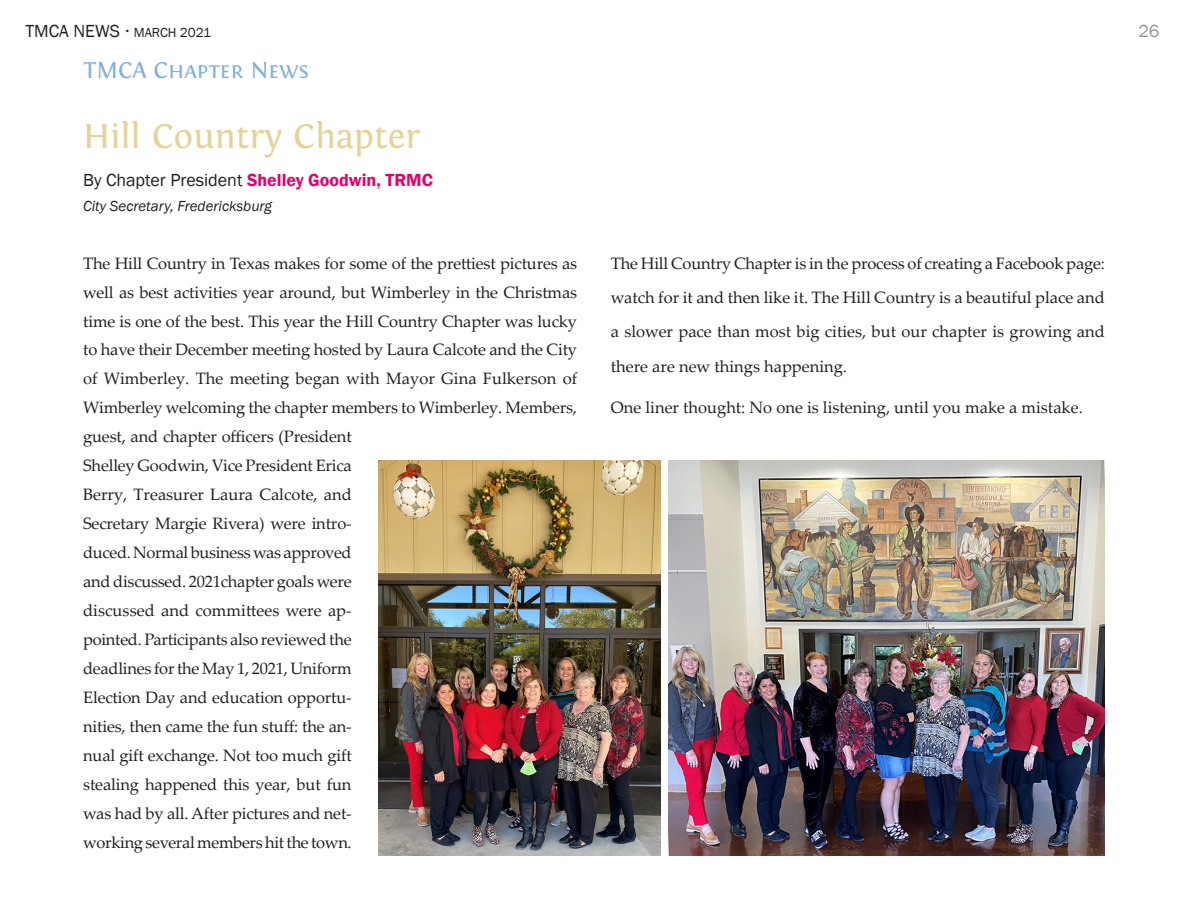
<style>
.page{position:relative;width:1188px;height:918px;background:#fff}
.page>*{position:absolute;margin:0;border:0;box-sizing:border-box;transform-origin:0 0}
.Title2009_Chapter_Ne{font:36px "Fontin";color:#e5d394}
.Title2009_-_Header{font:24px "Fontin Small Caps";color:#80b3d9}
.Byline{font:600 18px "Franklin Gothic";color:#e60066}
.t1{font:18px "Franklin Gothic";color:#939598}
.ArticleText{font:16.5px/29px "Palatino Linotype";letter-spacing:-.01em;color:#231f20}
.Byline-2{font:italic 15px "Franklin Gothic";color:#231f20}
.t2{font:13.5px "Franklin Gothic";color:#231f20}
.s1{font-size:18px}
.s2{font-weight:400;color:#231f20}
</style>
<div class="page">
<img style="left:669px;top:461px;width:436px;height:394px">
<img style="left:379px;top:461px;width:281px;height:394px">
<p class="t2" style="left:25px;top:24px;width:187px"><span class="s1">TMCA NEWS</span> <sup>•</sup> MARCH 2021</p>
<p class="t1" style="left:1138px;top:20px;width:23px">26</p>
<p class="Title2009_-_Header" style="left:83px;top:57px;width:227px">TMCA Chapter News</p>
<p class="Title2009_Chapter_Ne" style="left:83px;top:116px;width:338px">Hill Country Chapter</p>
<p class="Byline" style="left:83px;top:169px;width:351px"><span class="s2">By Chapter President</span> Shelley Goodwin, TRMC</p>
<p class="Byline-2" style="left:83px;top:196px;width:190px">City Secretary, Fredericksburg</p>
<p class="ArticleText" style="left:83px;top:248px;width:496px">The Hill Country in Texas makes for some of the prettiest pictures as well as best activities year around, but Wimberley in the Christmas time is one of the best. This year the Hill Country Chapter was lucky to have their December meeting hosted by Laura Calcote and the City of Wimberley. The meeting began with Mayor Gina Fulkerson of Wimberley welcoming the chapter members to Wimberley. Members, guest, and chapter officers (President<br>Shelley Goodwin, Vice President Erica<br>Berry, Treasurer Laura Calcote, and<br>Secretary Margie Rivera) were intro-<br>duced. Normal business was approved<br>and discussed. 2021chapter goals were<br>discussed and committees were ap-<br>pointed. Participants also reviewed the<br>deadlines for the May 1, 2021, Uniform<br>Election Day and education opportu-<br>nities, then came the fun stuff: the an-<br>nual gift exchange. Not too much gift<br>stealing happened this year, but fun<br>was had by all. After pictures and net-<br>working several members hit the town.</p>
<p class="ArticleText" style="left:611px;top:245px;width:496px;line-height:34.3px;text-align:justify">The Hill Country Chapter is in the process of creating a Facebook page: watch for it and then like it. The Hill Country is a beautiful place and a slower pace than most big cities, but our chapter is growing and there are new things happening.</p>
<p class="ArticleText" style="left:611px;top:392px;width:473px">One liner thought: No one is listening, until you make a mistake.</p>
</div>
